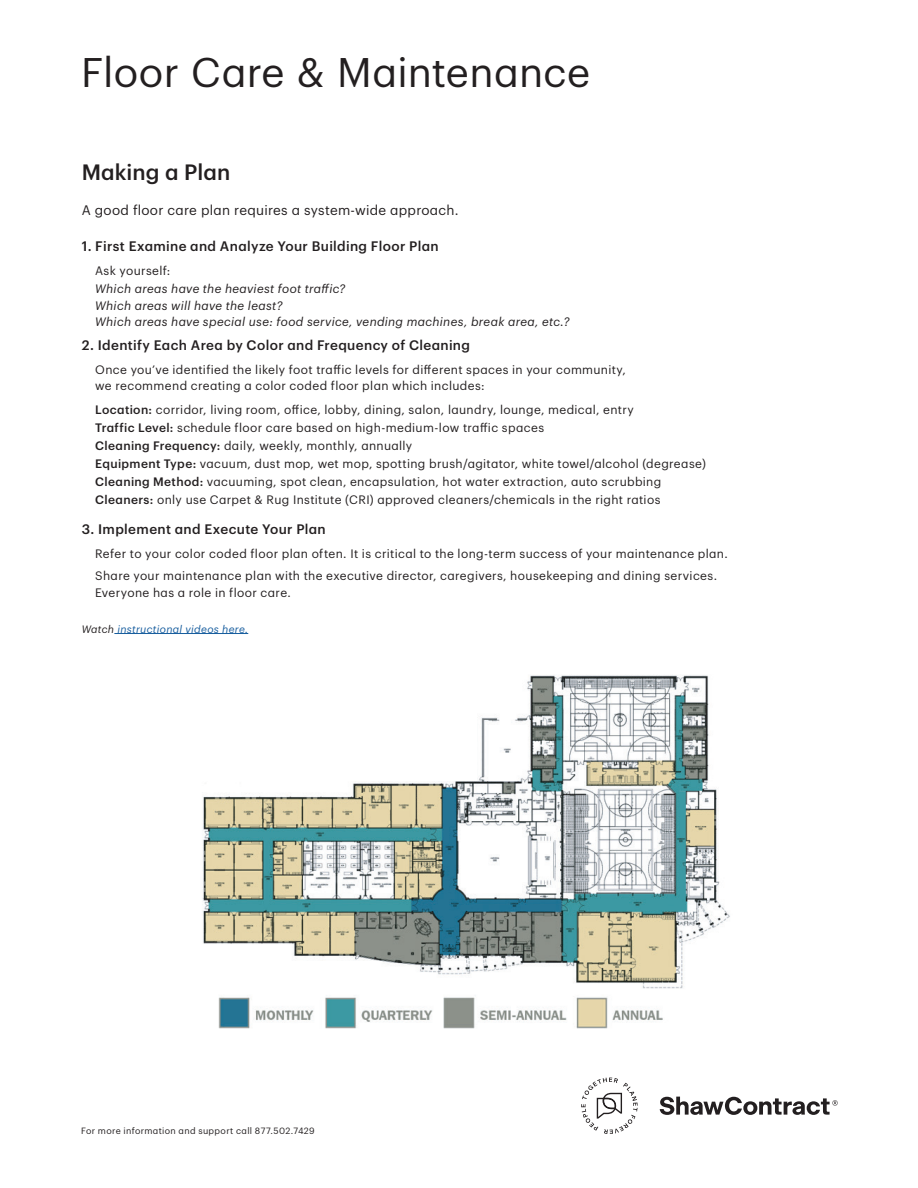
<style>
.page{position:relative;width:918px;height:1188px;background:#fff}
.page>*{position:absolute;margin:0;border:0;box-sizing:border-box;transform-origin:0 0}
.Inside_Heading{font:40.5px "Graphik Alt";letter-spacing:.005em;color:#231f20}
.Body_Copy{font:500 21.75px "Graphik Alt";color:#231f20}
.t1{font:500 13.5px "Graphik Alt";letter-spacing:.025em;color:#231f20}
.Body_Copy-2{font:13.5px "Graphik Alt";letter-spacing:.02em;color:#231f20}
.t2{font:12px/18px "Graphik Alt";letter-spacing:.03em;color:#231f20}
.t3{font:italic 12px/16.5px "Graphik Alt";letter-spacing:.03em;color:#231f20}
.t4{font:italic 10.5px "Graphik Alt";letter-spacing:.03em;color:#175d9e}
.t5{font:8.85px "Graphik Alt";letter-spacing:.04em;color:#231f20}
.s1{font-weight:500}
.s2{color:#231f20}
</style>
<div class="page">
<svg style="left:660px;top:1097px;width:178px;height:18px"></svg>
<svg style="left:581px;top:1078px;width:57px;height:56px"></svg>
<hr style="left:114px;top:633px;width:134px;height:1px;background:#175d9e">
<img style="left:202px;top:675px;width:528px;height:354px">
<p class="Inside_Heading" style="left:81px;top:42px;width:511px">Floor Care &amp; Maintenance</p>
<p class="Body_Copy" style="left:82px;top:155px;width:150px">Making a Plan</p>
<p class="Body_Copy-2" style="left:82px;top:200px;width:378px">A good floor care plan requires a system-wide approach.</p>
<h3 class="t1" style="left:82px;top:236px;width:358px">1. First Examine and Analyze Your Building Floor Plan</h3>
<h3 class="t2" style="left:95px;top:261px;width:77px">Ask yourself:</h3>
<h3 class="t3" style="left:95px;top:280px;width:476px">Which areas have the heaviest foot traffic?<br>Which areas will have the least?<br>Which areas have special use: food service, vending machines, break area, etc.?</h3>
<h3 class="t1" style="left:82px;top:335px;width:390px">2. Identify Each Area by Color and Frequency of Cleaning</h3>
<h3 class="t2" style="left:95px;top:360px;width:532px;line-height:16.5px">Once you’ve identified the likely foot traffic levels for different spaces in your community, we recommend creating a color coded floor plan which includes:</h3>
<h3 class="t2" style="left:95px;top:400px;width:612px"><span class="s1">Location:</span> corridor, living room, office, lobby, dining, salon, laundry, lounge, medical, entry<br><span class="s1">Traffic Level:</span> schedule floor care based on high-medium-low traffic spaces<br><span class="s1">Cleaning Frequency:</span> daily, weekly, monthly, annually<br><span class="s1">Equipment Type:</span> vacuum, dust mop, wet mop, spotting brush/agitator, white towel/alcohol (degrease)<br><span class="s1">Cleaning Method:</span> vacuuming, spot clean, encapsulation, hot water extraction, auto scrubbing <span class="s1">Cleaners:</span> only use Carpet &amp; Rug Institute (CRI) approved cleaners/chemicals in the right ratios</h3>
<h3 class="t1" style="left:82px;top:519px;width:246px">3. Implement and Execute Your Plan</h3>
<h3 class="t2" style="left:95px;top:543px;width:634px">Refer to your color coded floor plan often. It is critical to the long-term success of your maintenance plan.</h3>
<h3 class="t2" style="left:95px;top:566px;width:623px;line-height:16.5px">Share your maintenance plan with the executive director, caregivers, housekeeping and dining services.<br>Everyone has a role in floor care.</h3>
<h3 class="t4" style="left:82px;top:621px;width:168px"><span class="s2">Watch</span> instructional videos here.</h3>
<p class="t5" style="left:81px;top:1124px;width:235px">For more information and support call 877.502.7429</p>
</div>
